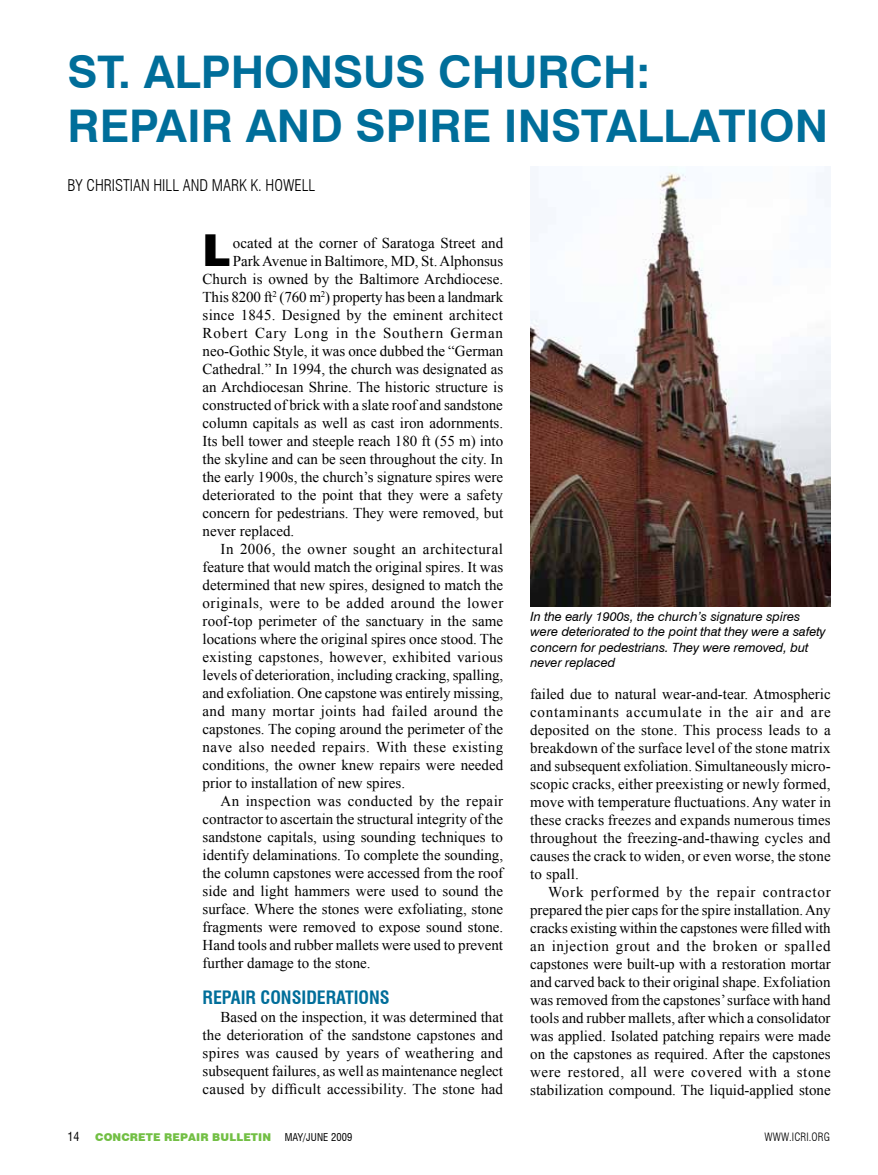
<style>
.page{position:relative;width:878px;height:1175px;background:#fff}
.page>*{position:absolute;margin:0;border:0;box-sizing:border-box;transform-origin:0 0}
.t1{font:700 45px/54px "Swiss 721 BT";color:#006e9a}
.t2{font:900 44.1px "Swiss 721 BT";color:#000}
.t3{font:700 condensed 18px "Swiss 721 BT";color:#006e9a}
.t4{font:300 condensed 15.75px "Swiss 721 BT";color:#000}
.t5{font:15px/18px "Times New Roman";color:#000;text-align:justify}
.t6{font:15px "Times New Roman";letter-spacing:.03em;color:#000}
.t7{font:15px "Times New Roman";letter-spacing:.02em;color:#000}
.t8{font:15px "Times New Roman";letter-spacing:.025em;color:#000}
.t9{font:15px "Times New Roman";letter-spacing:.055em;color:#000}
.t10{font:italic 12.75px/15.3px "Swiss 721 BT";color:#000}
.t11{font:condensed 12px "Swiss 721 BT";color:#000}
.t12{font:300 condensed 11.25px "Swiss 721 BT";letter-spacing:.01em;color:#000}
.t13{font:900 10.8px "Swiss 721 BT";letter-spacing:.01em;color:#72bf44}
.t14{font:condensed 10.5px "Swiss 721 BT";letter-spacing:.01em;color:#000}
</style>
<div class="page">
<img style="left:530px;top:166px;width:300px;height:441px">
<h1 class="t1" style="left:68px;top:45px;width:762px">ST. ALPHONSUS CHURCH:<br>REPAIR AND SPIRE I NSTALLATION</h1>
<p class="t4" style="left:68px;top:176px;width:249px">BY CHRISTIAN HILL AND MARK K. HOWELL</p>
<h2 class="t2" style="left:202px;top:224px;width:25px">L</h2>
<p class="t5" style="left:233px;top:234px;width:272px">ocated at the corner of Saratoga Street and</p>
<p class="t5" style="left:233px;top:252px;width:272px">Park Avenue in Baltimore, MD, St. Alphonsus</p>
<p class="t5" style="left:202px;top:270px;width:302px">Church is owned by the Baltimore Archdiocese.</p>
<p class="t5" style="left:202px;top:288px;width:302px">This 8200 ft<sup>2</sup> (760 m<sup>2</sup>) property has been a landmark</p>
<p class="t7" style="left:202px;top:305px;width:302px">since 1845. Designed by the eminent architect</p>
<p class="t9" style="left:202px;top:323px;width:302px">Robert Cary Long in the Southern German</p>
<p class="t5" style="left:202px;top:342px;width:302px">neo-Gothic Style, it was once dubbed the “German</p>
<p class="t5" style="left:202px;top:360px;width:302px">Cathedral.” In 1994, the church was designated as</p>
<p class="t5" style="left:202px;top:378px;width:302px">an Archdiocesan Shrine. The historic structure is</p>
<p class="t5" style="left:202px;top:396px;width:302px">constructed of brick with a slate roof and sandstone</p>
<p class="t5" style="left:202px;top:414px;width:302px">column capitals as well as cast iron adornments.</p>
<p class="t5" style="left:202px;top:432px;width:302px">Its bell tower and steeple reach 180 ft (55 m) into</p>
<p class="t5" style="left:202px;top:450px;width:302px">the skyline and can be seen throughout the city. In</p>
<p class="t5" style="left:202px;top:468px;width:302px">the early 1900s, the church’s signature spires were</p>
<p class="t5" style="left:202px;top:486px;width:302px">deteriorated to the point that they were a safety</p>
<p class="t5" style="left:202px;top:504px;width:302px">concern for pedestrians. They were removed, but</p>
<p class="t5" style="left:202px;top:522px;width:93px">never replaced.</p>
<p class="t6" style="left:220px;top:539px;width:284px">In 2006, the owner sought an architectural</p>
<p class="t5" style="left:202px;top:558px;width:302px">feature that would match the original spires. It was</p>
<p class="t5" style="left:202px;top:576px;width:302px">determined that new spires, designed to match the</p>
<p class="t6" style="left:202px;top:593px;width:302px">originals, were to be added around the lower</p>
<p class="t5" style="left:202px;top:612px;width:302px">roof-top perimeter of the sanctuary in the same</p>
<p class="t5" style="left:202px;top:630px;width:302px">locations where the original spires once stood. The</p>
<p class="t7" style="left:202px;top:647px;width:302px">existing capstones, however, exhibited various</p>
<p class="t5" style="left:202px;top:666px;width:302px">levels of deterioration, including cracking, spalling,</p>
<p class="t5" style="left:202px;top:684px;width:302px">and exfoliation. One capstone was entirely missing,</p>
<p class="t8" style="left:202px;top:701px;width:302px">and many mortar joints had failed around the</p>
<p class="t5" style="left:202px;top:720px;width:302px">capstones. The coping around the perimeter of the</p>
<p class="t6" style="left:202px;top:737px;width:302px">nave also needed repairs. With these existing</p>
<p class="t5" style="left:202px;top:756px;width:302px">conditions, the owner knew repairs were needed</p>
<p class="t5" style="left:202px;top:774px;width:204px">prior to installation of new spires.</p>
<p class="t8" style="left:220px;top:791px;width:284px">An inspection was conducted by the repair</p>
<p class="t5" style="left:202px;top:810px;width:302px">contractor to ascertain the structural integrity of the</p>
<p class="t5" style="left:202px;top:828px;width:302px">sandstone capitals, using sounding techniques to</p>
<p class="t5" style="left:202px;top:846px;width:302px">identify delaminations. To complete the sounding,</p>
<p class="t5" style="left:202px;top:864px;width:302px">the column capstones were accessed from the roof</p>
<p class="t5" style="left:202px;top:882px;width:302px">side and light hammers were used to sound the</p>
<p class="t5" style="left:202px;top:900px;width:302px">surface. Where the stones were exfoliating, stone</p>
<p class="t5" style="left:202px;top:918px;width:302px">fragments were removed to expose sound stone.</p>
<p class="t5" style="left:202px;top:936px;width:302px">Hand tools and rubber mallets were used to prevent</p>
<p class="t5" style="left:202px;top:954px;width:169px">further damage to the stone.</p>
<p class="t3" style="left:202px;top:987px;width:189px">REPAIR CONSIDERATIONS</p>
<p class="t5" style="left:202px;top:1008px;width:302px;text-indent:18px">Based on the inspection, it was determined that the deterioration of the sandstone capstones and spires was caused by years of weathering and subsequent failures, as well as maintenance neglect caused by difficult accessibility. The stone had</p>
<p class="t10" style="left:530px;top:609px;width:296px">In the early 1900s, the church’s signature spires were deteriorated to the point that they were a safety concern for pedestrians. They were removed, but never replaced</p>
<p class="t5" style="left:530px;top:684px;width:302px">failed due to natural wear-and-tear. Atmospheric contaminants accumulate in the air and are deposited on the stone. This process leads to a breakdown of the surface level of the stone matrix and subsequent exfoliation. Simultaneously micro&shy;scopic cracks, either preexisting or newly formed, move with temperature fluctuations. Any water in these cracks freezes and expands numerous times throughout the freezing-and-thawing cycles and causes the crack to widen, or even worse, the stone to spall.</p>
<p class="t5" style="left:530px;top:882px;width:302px;text-indent:18px">Work performed by the repair contractor prepared the pier caps for the spire installation. Any cracks existing within the capstones were filled with an injection grout and the broken or spalled capstones were built-up with a restoration mortar and carved back to their original shape. Exfoliation was removed from the capstones’ surface with hand tools and rubber mallets, after which a consolidator was applied. Isolated patching repairs were made on the capstones as required. After the capstones were restored, all were covered with a stone stabilization compound. The liquid-applied stone</p>
<p class="t11" style="left:68px;top:1129px;width:13px">14</p>
<p class="t13" style="left:95px;top:1130px;width:177px">CONCRETE REPAIR BULLETIN</p>
<p class="t14" style="left:285px;top:1130px;width:69px">MAY/JUNE 2009</p>
<p class="t12" style="left:764px;top:1130px;width:67px">WWW.ICRI.ORG</p>
</div>
